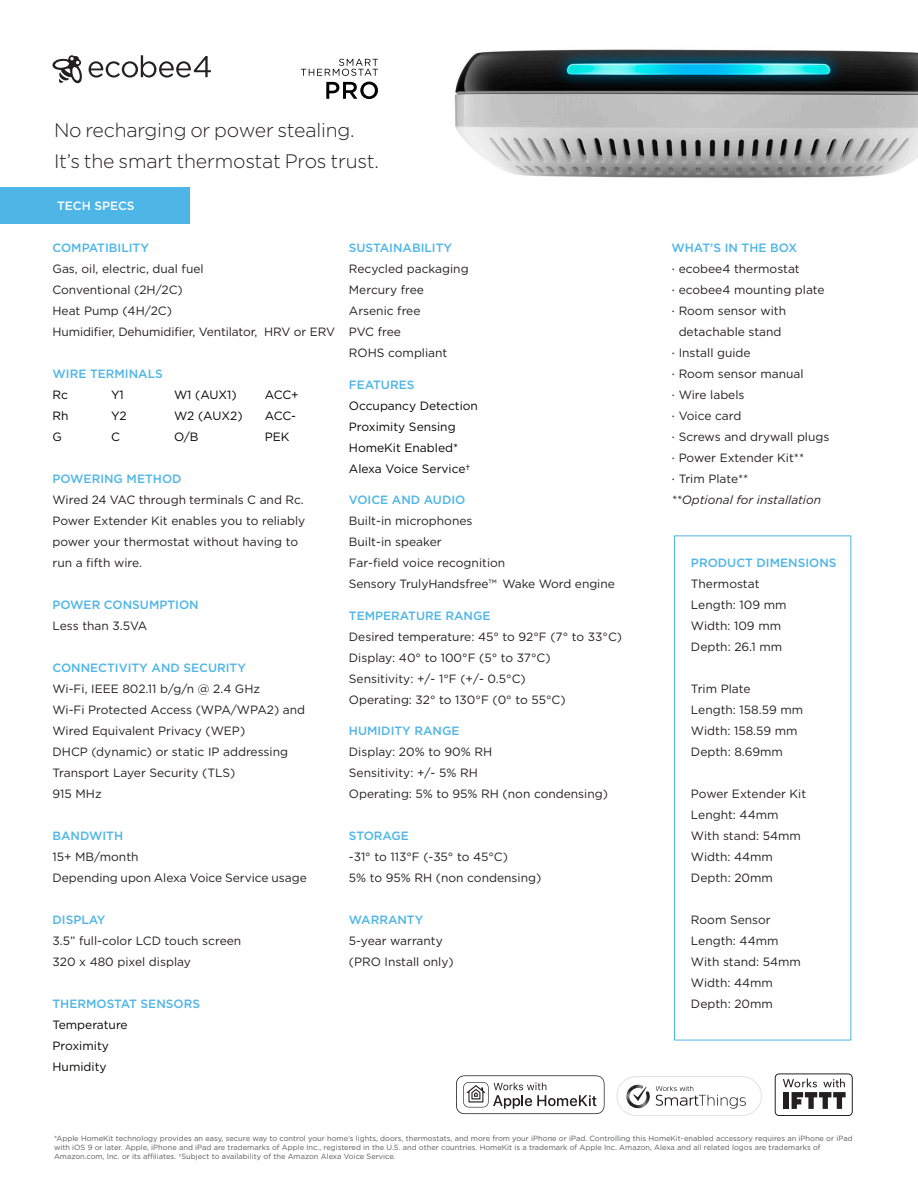
<style>
.page{position:relative;width:918px;height:1188px;background:#fff}
.page>*{position:absolute;margin:0;border:0;box-sizing:border-box;transform-origin:0 0}
.t1{font:300 19.5px "Gotham";letter-spacing:-.01em;color:#231f20}
.t2{font:12px/21px "Gotham";color:#231f20}
.t3{font:500 12px/21px "Gotham";color:#4eb5e7}
.t4{font:12px/21px "Gotham";color:#040503}
.t5{font:12px/21px "Gotham";letter-spacing:-.005em;color:#000;text-align:justify}
.t6{font:italic 12px "Gotham";color:#231f20}
.t7{font:500 12px "Gotham";color:#fff}
.t8{font:7.5px "Gotham";color:#57585a}
.s1{font-weight:500;color:#4eb5e7}
.s2{font-weight:400;color:#231f20}
.s3{color:#fff}
</style>
<div class="page">
<img style="left:365px;top:49px;width:553px;height:129px">
<div style="left:0;top:187px;width:190px;height:37px;background:#4eb5e7"></div>
<svg style="left:326px;top:82px;width:52px;height:17px"></svg>
<svg style="left:301px;top:59px;width:77px;height:17px"></svg>
<svg style="left:52px;top:55px;width:30px;height:29px"></svg>
<svg style="left:89px;top:55px;width:122px;height:23px"></svg>
<svg style="left:456px;top:1075px;width:149px;height:39px"></svg>
<div style="left:674px;top:536px;width:177px;height:504px;border:1px solid #4eb5e7"></div>
<div style="left:617px;top:1076px;width:145px;height:40px;border:1px solid #e1e2e4;border-radius:20px"></div>
<svg style="left:656px;top:1086px;width:90px;height:23px"></svg>
<svg style="left:626px;top:1085px;width:24px;height:24px"></svg>
<svg style="left:775px;top:1073px;width:78px;height:43px"></svg>
<div style="left:776px;top:1074px;width:76px;height:41px;background:#fff;border-radius:4px"></div>
<svg style="left:783px;top:1079px;width:63px;height:30px"></svg>
<p class="t1" style="left:54px;top:117px;width:302px">No recharging or power stealing.</p>
<p class="t1" style="left:54px;top:149px;width:326px">It’s the smart thermostat Pros trust.</p>
<p class="t7" style="left:57px;top:198px;width:79px">TECH SPECS</p>
<p class="t2" style="left:52px;top:237px;width:284px"><span class="s1">COMPATIBILITY<br></span>Gas, oil, electric, dual fuel<br>Conventional (2H/2C)<br>Heat Pump (4H/2C)<br>Humidifier, Dehumidifier, Ventilator, HRV or ERV</p>
<p class="t3" style="left:52px;top:363px;width:112px">WIRE TERMINALS</p>
<p class="t5" style="left:52px;top:384px;width:18px">Rc Rh G</p>
<p class="t5" style="left:111px;top:384px;width:14px">Y1</p>
<p class="t5" style="left:174px;top:384px;width:64px">W1 (AUX1)</p>
<p class="t5" style="left:174px;top:405px;width:70px">W2 (AUX2)</p>
<p class="t5" style="left:174px;top:426px;width:26px">O/B</p>
<p class="t5" style="left:265px;top:384px;width:35px">ACC+</p>
<p class="t5" style="left:265px;top:405px;width:33px">ACC-</p>
<p class="t5" style="left:265px;top:426px;width:26px">PEK</p>
<p class="t2" style="left:52px;top:468px;width:254px"><span class="s1">POWERING METHOD<br></span>Wired 24 VAC through terminals C and Rc.<br>Power Extender Kit enables you to reliably power your thermostat without having to run a fifth wire.</p>
<p class="t3" style="left:52px;top:594px;width:148px">POWER CONSUMPTION<br><span class="s2">Less than 3.5VA</span></p>
<p class="t2" style="left:52px;top:657px;width:254px"><span class="s1">CONNECTIVITY AND SECURITY<br></span>Wi-Fi, IEEE 802.11 b/g/n @ 2.4 GHz<br>Wi-Fi Protected Access (WPA/WPA2) and<br>Wired Equivalent Privacy (WEP)<br>DHCP (dynamic) or static IP addressing<br>Transport Layer Security (TLS)<br>915 MHz</p>
<p class="t2" style="left:52px;top:825px;width:256px"><span class="s1">BANDWITH<br></span>15+ MB/month<br>Depending upon Alexa Voice Service usage</p>
<p class="t2" style="left:52px;top:909px;width:190px"><span class="s1">DISPLAY<br></span>3.5” full-color LCD touch screen<br>320 x 480 pixel display</p>
<p class="t3" style="left:52px;top:993px;width:149px">THERMOSTAT SENSORS</p>
<p class="t4" style="left:52px;top:1014px;width:77px">Temperature</p>
<p class="t4" style="left:52px;top:1035px;width:58px">Proximity</p>
<p class="t4" style="left:52px;top:1056px;width:61px">Humidity<span class="s3">•</span></p>
<p class="t5" style="left:111px;top:405px;width:17px">Y2</p>
<p class="t5" style="left:111px;top:426px;width:10px">C</p>
<p class="t3" style="left:349px;top:237px;width:105px">SUSTAINABILITY</p>
<p class="t2" style="left:349px;top:258px;width:121px">Recycled packaging<br>Mercury free<br>Arsenic free<br>PVC free<br>ROHS compliant</p>
<p class="t4" style="left:349px;top:373px;width:131px"><span class="s1">FEATURES<br></span>Occupancy Detection<br>Proximity Sensing<br>HomeKit Enabled*<br>Alexa Voice Service†</p>
<p class="t2" style="left:349px;top:489px;width:267px"><span class="s1">VOICE AND AUDIO<br></span>Built-in microphones<br>Built-in speaker<br>Far-field voice recognition<br>Sensory TrulyHandsfree™ Wake Word engine</p>
<p class="t2" style="left:349px;top:604px;width:275px"><span class="s1">TEMPERATURE RANGE<br></span>Desired temperature: 45° to 92°F (7° to 33°C)<br>Display: 40° to 100°F (5° to 37°C)<br>Sensitivity: +/- 1°F (+/- 0.5°C)<br>Operating: 32° to 130°F (0° to 55°C)</p>
<p class="t2" style="left:349px;top:720px;width:261px"><span class="s1">HUMIDITY RANGE<br></span>Display: 20% to 90% RH<br>Sensitivity: +/- 5% RH<br>Operating: 5% to 95% RH (non condensing)</p>
<p class="t2" style="left:349px;top:825px;width:194px"><span class="s1">STORAGE<br></span>-31° to 113°F (-35° to 45°C)<br>5% to 95% RH (non condensing)</p>
<p class="t2" style="left:349px;top:909px;width:106px"><span class="s1">WARRANTY<br></span>5-year warranty (PRO Install only)</p>
<p class="t3" style="left:671px;top:237px;width:127px">WHAT’S IN THE BOX</p>
<p class="t2" style="left:671px;top:258px;width:130px">· ecobee4 thermostat</p>
<p class="t2" style="left:671px;top:279px;width:155px">· ecobee4 mounting plate</p>
<p class="t2" style="left:671px;top:300px;width:116px">· Room sensor with</p>
<p class="t2" style="left:679px;top:321px;width:104px">detachable stand</p>
<p class="t2" style="left:671px;top:342px;width:159px">· Install guide<br>· Room sensor manual<br>· Wire labels<br>· Voice card<br>· Screws and drywall plugs · Power Extender Kit**<br>· Trim Plate**</p>
<p class="t6" style="left:671px;top:492px;width:151px">**Optional for installation</p>
<p class="t3" style="left:691px;top:552px;width:147px">PRODUCT DIMENSIONS</p>
<p class="t2" style="left:691px;top:573px;width:70px">Thermostat</p>
<p class="t2" style="left:691px;top:594px;width:97px">Length: 109 mm</p>
<p class="t2" style="left:691px;top:615px;width:92px">Width: 109 mm</p>
<p class="t2" style="left:691px;top:636px;width:93px">Depth: 26.1 mm</p>
<p class="t2" style="left:691px;top:678px;width:61px">Trim Plate</p>
<p class="t2" style="left:691px;top:699px;width:114px">Length: 158.59 mm</p>
<p class="t2" style="left:691px;top:720px;width:108px">Width: 158.59 mm</p>
<p class="t2" style="left:691px;top:741px;width:94px">Depth: 8.69mm</p>
<p class="t2" style="left:691px;top:783px;width:117px">Power Extender Kit</p>
<p class="t2" style="left:691px;top:804px;width:89px">Lenght: 44mm</p>
<p class="t2" style="left:691px;top:825px;width:111px">With stand: 54mm</p>
<p class="t2" style="left:691px;top:846px;width:84px">Width: 44mm</p>
<p class="t2" style="left:691px;top:867px;width:83px">Depth: 20mm</p>
<p class="t2" style="left:691px;top:909px;width:81px">Room Sensor</p>
<p class="t2" style="left:691px;top:930px;width:89px">Length: 44mm</p>
<p class="t2" style="left:691px;top:951px;width:111px">With stand: 54mm</p>
<p class="t2" style="left:691px;top:972px;width:84px">Width: 44mm</p>
<p class="t2" style="left:691px;top:993px;width:83px">Depth: 20mm</p>
<p class="t8" style="left:54px;top:1134px;width:800px">*Apple HomeKit technology provides an easy, secure way to control your home’s lights, doors, thermostats, and more from your iPhone or iPad. Controlling this HomeKit-enabled accessory requires an iPhone or iPad</p>
<p class="t8" style="left:54px;top:1143px;width:768px">with iOS 9 or later. Apple, iPhone and iPad are trademarks of Apple Inc., registered in the U.S. and other countries. HomeKit is a trademark of Apple Inc. Amazon, Alexa and all related logos are trademarks of</p>
<p class="t8" style="left:54px;top:1152px;width:343px">Amazon.com, Inc. or its affiliates. †Subject to availability of the Amazon Alexa Voice Service.</p>
</div>
